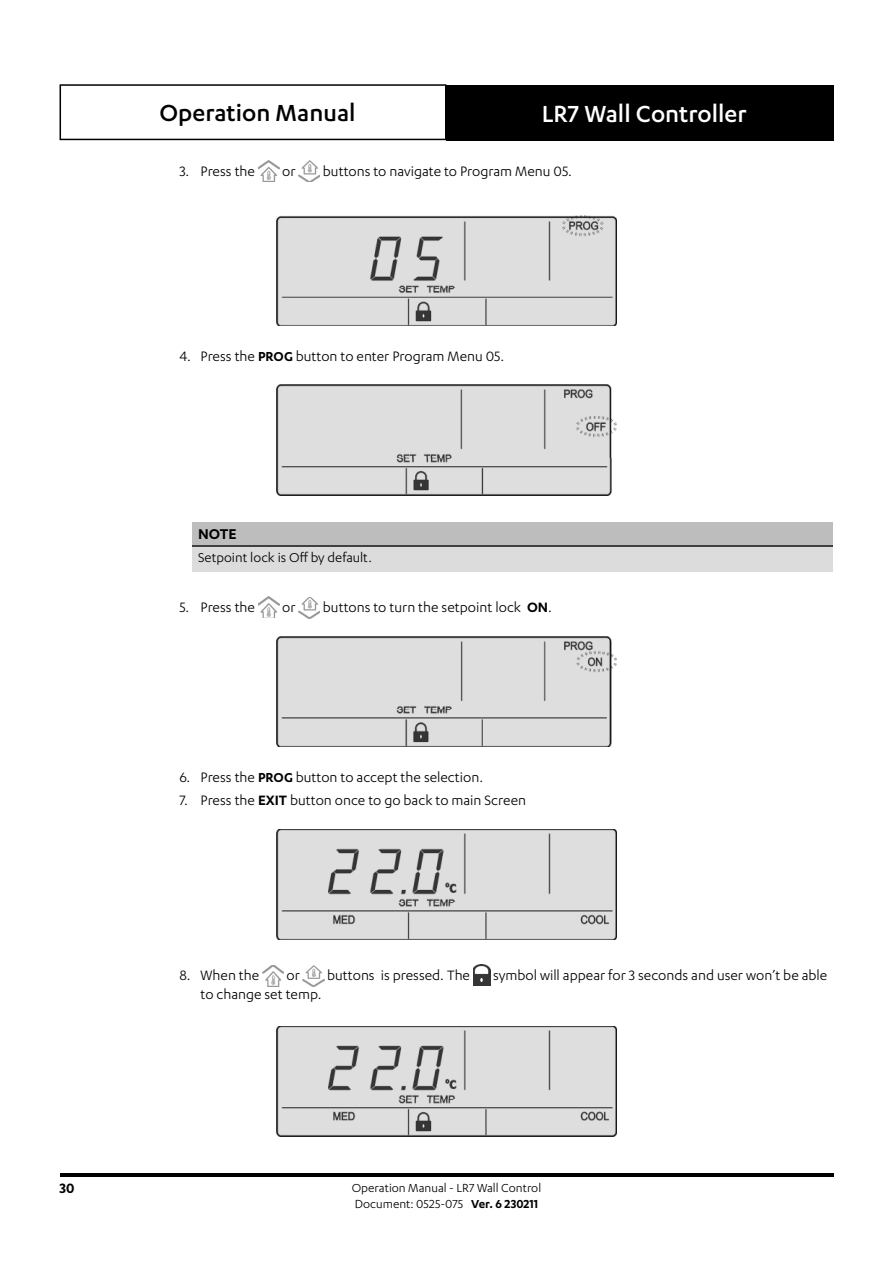
<style>
.page{position:relative;width:893px;height:1263px;background:#fff}
.page>*{position:absolute;margin:0;border:0;box-sizing:border-box;transform-origin:0 0}
.t1{font:500 27px "Karbon";color:#fff}
.t2{font:500 27px "Karbon";color:#000}
.t3{font:600 16.5px "Karbon";color:#000}
.t4{font:15.75px "Karbon";color:#000}
.t5{font:600 15.75px "Karbon";color:#000}
.t6{font:15px "Karbon";color:#000}
.t7{font:13.5px/16.2px "Karbon";color:#000}
.s1{font-weight:600;font-size:15px}
.s2{font-weight:600}
</style>
<div class="page">
<hr style="left:60px;top:1173px;width:773px;height:3px;background:#000">
<svg style="left:60px;top:84px;width:386px;height:56px"></svg>
<div style="left:446px;top:85px;width:387px;height:55px;background:#000"></div>
<img style="left:258px;top:161px;width:21px;height:21px">
<img style="left:299px;top:161px;width:21px;height:21px">
<img style="left:276px;top:215px;width:341px;height:111px">
<img style="left:276px;top:385px;width:341px;height:110px">
<div style="left:192px;top:522px;width:641px;height:24px;background:#bdbdbd"></div>
<div style="left:192px;top:546px;width:641px;height:26px;background:#dcdcdc"></div>
<hr style="left:192px;top:545px;width:641px;height:2px;background:#404040">
<img style="left:258px;top:597px;width:21px;height:21px">
<img style="left:299px;top:597px;width:21px;height:21px">
<img style="left:276px;top:636px;width:341px;height:111px">
<img style="left:276px;top:829px;width:341px;height:111px">
<img style="left:262px;top:965px;width:22px;height:21px">
<img style="left:303px;top:965px;width:21px;height:21px">
<img style="left:473px;top:964px;width:17px;height:22px">
<img style="left:276px;top:1026px;width:341px;height:110px">
<p class="t5" style="left:60px;top:1182px;width:16px">30</p>
<h1 class="t2" style="left:160px;top:103px;width:197px">Operation Manual</h1>
<h1 class="t1" style="left:542px;top:103px;width:206px">LR7 Wall Controller</h1>
<p class="t4" style="left:179px;top:165px;width:77px">3. Press the</p>
<p class="t4" style="left:282px;top:165px;width:15px">or</p>
<p class="t4" style="left:323px;top:165px;width:250px">buttons to navigate to Program Menu 05.</p>
<p class="t4" style="left:179px;top:350px;width:326px">4. Press the <span class="s1">PROG</span> button to enter Program Menu 05.</p>
<p class="t3" style="left:198px;top:528px;width:40px">NOTE</p>
<p class="t6" style="left:198px;top:552px;width:175px">Setpoint lock is Off by default.</p>
<p class="t4" style="left:179px;top:601px;width:77px">5. Press the</p>
<p class="t4" style="left:282px;top:601px;width:15px">or</p>
<p class="t4" style="left:323px;top:601px;width:231px">buttons to turn the setpoint lock <span class="s2">ON</span>.</p>
<p class="t4" style="left:179px;top:771px;width:305px">6. Press the <span class="s1">PROG</span> button to accept the selection.</p>
<p class="t4" style="left:179px;top:794px;width:348px">7. Press the <span class="s2">EXIT</span> button once to go back to main Screen</p>
<p class="t4" style="left:179px;top:969px;width:81px">8. When the</p>
<p class="t4" style="left:287px;top:969px;width:15px">or</p>
<p class="t4" style="left:327px;top:969px;width:144px">buttons is pressed. The</p>
<p class="t4" style="left:493px;top:969px;width:336px">symbol will appear for 3 seconds and user won’t be able</p>
<p class="t4" style="left:201px;top:988px;width:122px">to change set temp.</p>
<p class="t7" style="left:352px;top:1180px;width:191px">Operation Manual - LR7 Wall Control<br>Document: 0525-075 <span class="s2">Ver. 6 230211</span></p>
</div>
